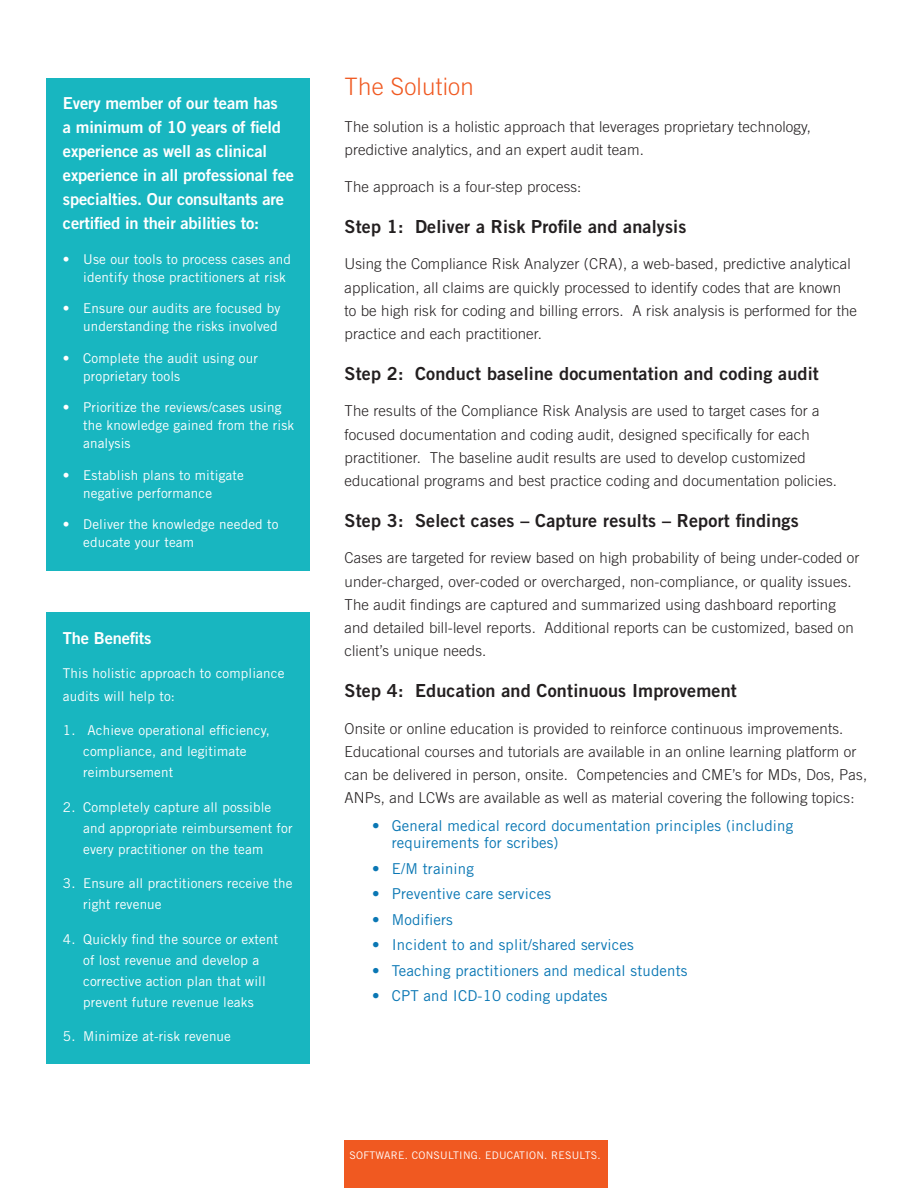
<style>
.page{position:relative;width:918px;height:1188px;background:#fff}
.page>*{position:absolute;margin:0;border:0;box-sizing:border-box;transform-origin:0 0}
.Body_Text_1{font:300 24px "Trade Gothic LT Std";letter-spacing:.01em;color:#f05921}
.Body_Text_1-2{font:18px "Trade Gothic LT Std Bd 2";letter-spacing:.01em;color:#231f20}
.Body_Text_1-3{font:16.5px/24px "Trade Gothic LT Std Bd 2";letter-spacing:-.01em;color:#fff}
.Body_Text_1-4{font:300 15px/23.2px "Trade Gothic LT Std";letter-spacing:.01em;color:#231f20}
.Body_Text_1-5{font:15px/17.2px "Trade Gothic LT Std";letter-spacing:.01em;color:#0a77b4}
.Body_Text_1-6{font:13.5px/21px "Trade Gothic LT Std";letter-spacing:.01em;color:#fff}
.Body_Text_1-7{font:10.5px "Trade Gothic LT Std";letter-spacing:.025em;color:#fff}
</style>
<div class="page">
<div style="left:46px;top:78px;width:264px;height:493px;background:#18b6c0"></div>
<div style="left:46px;top:612px;width:264px;height:452px;background:#18b6c0"></div>
<div style="left:345px;top:1141px;width:263px;height:47px;background:#f05921"></div>
<p class="Body_Text_1-3" style="left:63px;top:91px;width:233px">Every member of our team has<br>a minimum of 10 years of field experience as well as clinical experience in all professional fee specialties. Our consultants are certified in their abilities to:</p>
<p class="Body_Text_1-6" style="left:83px;top:250px;width:209px;line-height:18px;text-indent:-20px">• Use our tools to process cases and identify those practitioners at risk</p>
<p class="Body_Text_1-6" style="left:63px;top:300px;width:219px;line-height:18px;text-align:right">• Ensure our audits are focused by understanding the risks involved</p>
<p class="Body_Text_1-6" style="left:83px;top:349px;width:176px;line-height:18px;text-indent:-20px">• Complete the audit using our proprietary tools</p>
<p class="Body_Text_1-6" style="left:83px;top:399px;width:213px;line-height:18px;text-indent:-20px">• Prioritize the reviews/cases using the knowledge gained from the risk analysis</p>
<p class="Body_Text_1-6" style="left:83px;top:466px;width:162px;line-height:18px;text-indent:-20px">• Establish plans to mitigate negative performance</p>
<p class="Body_Text_1-6" style="left:83px;top:516px;width:197px;line-height:18px;text-indent:-20px">• Deliver the knowledge needed to educate your team</p>
<p class="Body_Text_1-3" style="left:63px;top:626px;width:90px">The Benefits</p>
<p class="Body_Text_1-6" style="left:63px;top:662px;width:223px;line-height:22.5px">This holistic approach to compliance audits will help to:</p>
<p class="Body_Text_1-6" style="left:83px;top:720px;width:188px;text-indent:-20px">1. Achieve operational efficiency, compliance, and legitimate reimbursement</p>
<p class="Body_Text_1-6" style="left:83px;top:796px;width:211px;text-indent:-20px">2. Completely capture all possible and appropriate reimbursement for every practitioner on the team</p>
<p class="Body_Text_1-6" style="left:83px;top:873px;width:211px;text-indent:-20px">3. Ensure all practitioners receive the right revenue</p>
<p class="Body_Text_1-6" style="left:63px;top:928px;width:217px;text-align:center">4. Quickly find the source or extent of lost revenue and develop a corrective action plan that will prevent future revenue leaks</p>
<p class="Body_Text_1-6" style="left:63px;top:1026px;width:170px">5. Minimize at-risk revenue</p>
<p class="Body_Text_1" style="left:345px;top:73px;width:131px">The Solution</p>
<p class="Body_Text_1-4" style="left:345px;top:115px;width:468px">The solution is a holistic approach that leverages proprietary technology, predictive analytics, and an expert audit team.</p>
<p class="Body_Text_1-4" style="left:345px;top:175px;width:238px">The approach is a four-step process:</p>
<p class="Body_Text_1-2" style="left:345px;top:215px;width:343px">Step 1: Deliver a Risk Profile and analysis</p>
<p class="Body_Text_1-4" style="left:345px;top:252px;width:514px">Using the Compliance Risk Analyzer (CRA), a web-based, predictive analytical application, all claims are quickly processed to identify codes that are known<br>to be high risk for coding and billing errors. A risk analysis is performed for the practice and each practitioner.</p>
<p class="Body_Text_1-2" style="left:345px;top:362px;width:476px">Step 2: Conduct baseline documentation and coding audit</p>
<p class="Body_Text_1-4" style="left:345px;top:399px;width:494px">The results of the Compliance Risk Analysis are used to target cases for a focused documentation and coding audit, designed specifically for each practitioner. The baseline audit results are used to develop customized educational programs and best practice coding and documentation policies.</p>
<p class="Body_Text_1-2" style="left:345px;top:509px;width:456px">Step 3: Select cases – Capture results – Report findings</p>
<p class="Body_Text_1-4" style="left:345px;top:546px;width:517px">Cases are targeted for review based on high probability of being under-coded or under-charged, over-coded or overcharged, non-compliance, or quality issues.<br>The audit findings are captured and summarized using dashboard reporting and detailed bill-level reports. Additional reports can be customized, based on client’s unique needs.</p>
<p class="Body_Text_1-2" style="left:345px;top:679px;width:394px">Step 4: Education and Continuous Improvement</p>
<p class="Body_Text_1-4" style="left:345px;top:716px;width:524px">Onsite or online education is provided to reinforce continuous improvements.<br>Educational courses and tutorials are available in an online learning platform or can be delivered in person, onsite. Competencies and CME’s for MDs, Dos, Pas, ANPs, and LCWs are available as well as material covering the following topics:</p>
<p class="Body_Text_1-5" style="left:392px;top:817px;width:403px;text-indent:-19px">• General medical record documentation principles (including requirements for scribes)</p>
<p class="Body_Text_1-5" style="left:372px;top:860px;width:103px">• E/M training</p>
<p class="Body_Text_1-5" style="left:372px;top:885px;width:180px">• Preventive care services</p>
<p class="Body_Text_1-5" style="left:372px;top:911px;width:82px">• Modifiers</p>
<p class="Body_Text_1-5" style="left:372px;top:936px;width:263px">• Incident to and split/shared services</p>
<p class="Body_Text_1-5" style="left:372px;top:962px;width:317px">• Teaching practitioners and medical students</p>
<p class="Body_Text_1-5" style="left:372px;top:987px;width:237px">• CPT and ICD-10 coding updates</p>
<p class="Body_Text_1-7" style="left:349px;top:1149px;width:253px">SOFTWARE. CONSULTING. EDUCATION. RESULTS.</p>
</div>
